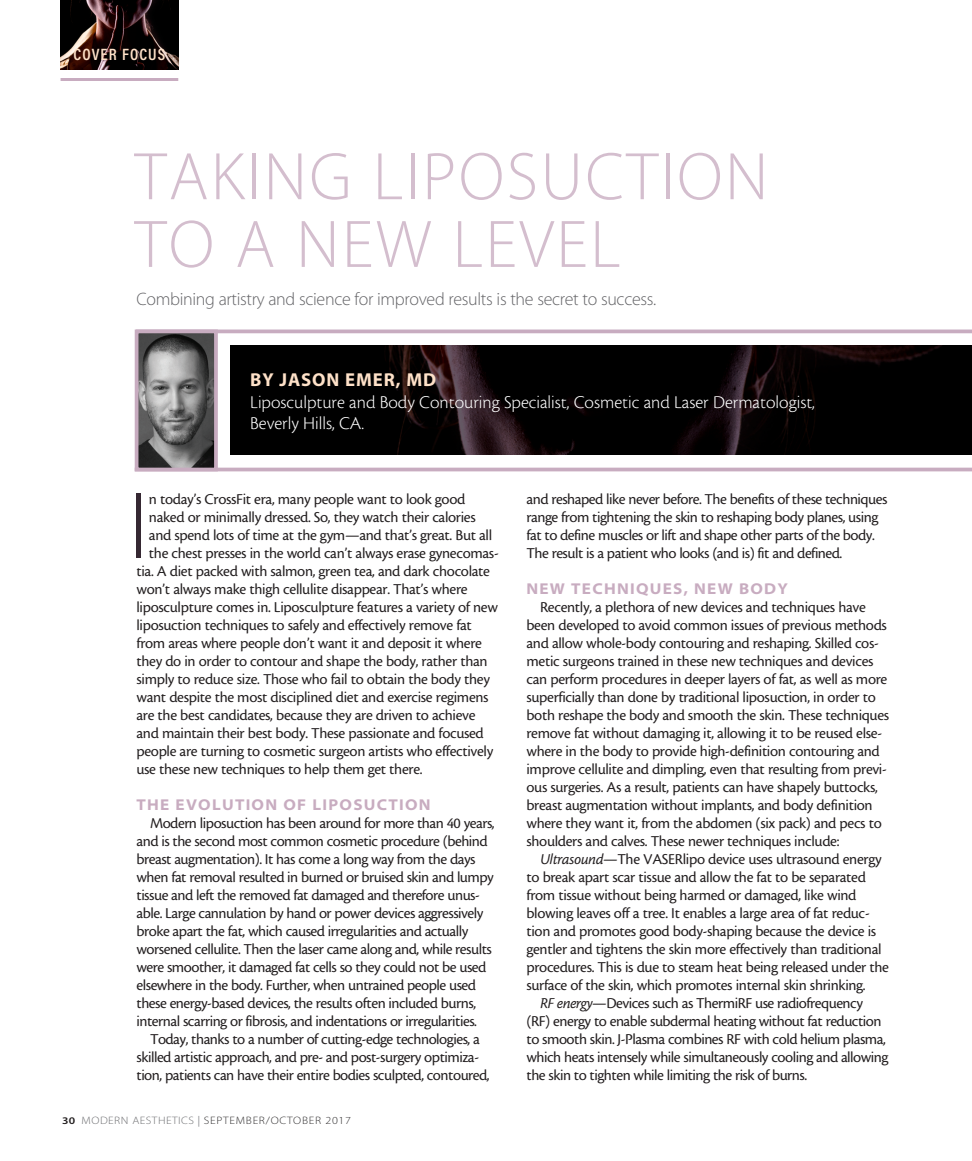
<style>
.page{position:relative;width:972px;height:1161px;background:#fff}
.page>*{position:absolute;margin:0;border:0;box-sizing:border-box;transform-origin:0 0}
.body_first{font:95.85px "Myriad MM 215 600";color:#352832}
.deck{font:67.8px/67.7px "Myriad MM 215 600";letter-spacing:.035em;color:#d4bece}
.byline{font:18.75px/21.8px "Cronos MM 250 12";color:#fff}
.byline-2{font:18.75px "Myriad MM 700 600";letter-spacing:.045em;color:#fee1c8}
.deck-2{font:18px "Myriad MM 215 600";letter-spacing:-.02em;color:#636366}
.t1{font:600 16.5px "Acumin Pro Cond";letter-spacing:.065em;color:#fee1c8}
.body{font:15.75px/18px "Cronos MM 408 10";letter-spacing:-.03em;color:#231f20}
.body_first-2{font:15.75px "Cronos MM 408 10";letter-spacing:-.02em;color:#231f20}
.subhead{font:15.75px "Myriad MM 700 700";letter-spacing:.08em;color:#c8acc0}
.t2{font:10.8px "Myriad MM 215 600";letter-spacing:.06em;color:#312f30;scale:1.11 1}
.s1{font-family:"Myriad MM 565 600";font-size:10.2px;color:#231f20}
.s2{color:#6c6d70}
.s3{font-family:"Myriad MM 400 600";color:#939598}
.s4{font-family:"Cronos MM It 408 10"}
</style>
<div class="page">
<img style="left:61px;top:0;width:117px;height:69px">
<hr style="left:61px;top:78px;width:117px;height:3px;background:#c8acc0">
<hr style="left:136px;top:330px;width:836px;height:3px;background:#c8acc0">
<svg style="left:231px;top:345px;width:741px;height:110px;fill:#000"></svg>
<hr style="left:135px;top:468px;width:837px;height:3px;background:#c8acc0">
<svg style="left:134px;top:329px;width:86px;height:143px"></svg>
<p class="t1" style="left:74px;top:43px;width:93px">COVER FOCUS</p>
<p class="deck" style="left:135px;top:146px;width:635px">TAKING LIPOSUCTION<br>TO A NEW LEVEL</p>
<p class="deck-2" style="left:136px;top:290px;width:521px">Combining artistry and science for improved results is the secret to success.</p>
<p class="byline-2" style="left:250px;top:370px;width:187px">BY JASON EMER, MD</p>
<p class="byline" style="left:250px;top:391px;width:566px">Liposculpture and Body Contouring Specialist, Cosmetic and Laser Dermatologist,<br>Beverly Hills, CA.</p>
<p class="body_first" style="left:129px;top:480px;width:22px">I</p>
<p class="body_first-2" style="left:149px;top:491px;width:318px">n today’s CrossFit era, many people want to look good</p>
<p class="body_first-2" style="left:149px;top:509px;width:328px">naked or minimally dressed. So, they watch their calories</p>
<p class="body_first-2" style="left:149px;top:527px;width:345px">and spend lots of time at the gym—and that’s great. But all</p>
<p class="body_first-2" style="left:149px;top:545px;width:351px">the chest presses in the world can’t always erase gynecomas-</p>
<p class="body_first-2" style="left:136px;top:563px;width:355px">tia. A diet packed with salmon, green tea, and dark chocolate</p>
<p class="body_first-2" style="left:136px;top:581px;width:333px">won’t always make thigh cellulite disappear. That’s where</p>
<p class="body_first-2" style="left:136px;top:599px;width:363px">liposculpture comes in. Liposculpture features a variety of new</p>
<p class="body_first-2" style="left:136px;top:617px;width:337px">liposuction techniques to safely and effectively remove fat</p>
<p class="body_first-2" style="left:136px;top:635px;width:347px">from areas where people don’t want it and deposit it where</p>
<p class="body_first-2" style="left:136px;top:653px;width:353px">they do in order to contour and shape the body, rather than</p>
<p class="body_first-2" style="left:136px;top:671px;width:355px">simply to reduce size. Those who fail to obtain the body they</p>
<p class="body_first-2" style="left:136px;top:689px;width:354px">want despite the most disciplined diet and exercise regimens</p>
<p class="body_first-2" style="left:136px;top:707px;width:340px">are the best candidates, because they are driven to achieve</p>
<p class="body_first-2" style="left:136px;top:725px;width:349px">and maintain their best body. These passionate and focused</p>
<p class="body_first-2" style="left:136px;top:743px;width:358px">people are turning to cosmetic surgeon artists who effectively</p>
<p class="body_first-2" style="left:136px;top:761px;width:288px">use these new techniques to help them get there.</p>
<p class="subhead" style="left:136px;top:797px;width:296px">THE EVOLUTION OF LIPOSUCTION</p>
<p class="body" style="left:136px;top:814px;width:360px;text-indent:14px">Modern liposuction has been around for more than 40 years, and is the second most common cosmetic procedure (behind breast augmentation). It has come a long way from the days when fat removal resulted in burned or bruised skin and lumpy tissue and left the removed fat damaged and therefore unus&shy;able. Large cannulation by hand or power devices aggressively broke apart the fat, which caused irregularities and actually worsened cellulite. Then the laser came along and, while results were smoother, it damaged fat cells so they could not be used elsewhere in the body. Further, when untrained people used these energy-based devices, the results often included burns, internal scarring or fibrosis, and indentations or irregularities.</p>
<p class="body" style="left:136px;top:1030px;width:355px;text-indent:14px">Today, thanks to a number of cutting-edge technologies, a skilled artistic approach, and pre- and post-surgery optimiza&shy;tion, patients can have their entire bodies sculpted, contoured,</p>
<p class="t2" style="left:62px;top:1115px;width:262px"><span class="s1">30</span> <span class="s2">MODERN AESTHETICS</span> <span class="s3">|</span> SEPTEMBER/OCTOBER 2017</p>
<p class="body" style="left:526px;top:490px;width:363px">and reshaped like never before. The benefits of these techniques range from tightening the skin to reshaping body planes, using fat to define muscles or lift and shape other parts of the body.<br>The result is a patient who looks (and is) fit and defined.</p>
<p class="subhead" style="left:526px;top:581px;width:263px">NEW TECHNIQUES, NEW BODY</p>
<p class="body" style="left:526px;top:598px;width:364px;text-indent:14px">Recently, a plethora of new devices and techniques have been developed to avoid common issues of previous methods and allow whole-body contouring and reshaping. Skilled cos&shy;metic surgeons trained in these new techniques and devices can perform procedures in deeper layers of fat, as well as more superficially than done by traditional liposuction, in order to both reshape the body and smooth the skin. These techniques remove fat without damaging it, allowing it to be reused else&shy;where in the body to provide high-definition contouring and improve cellulite and dimpling, even that resulting from previ&shy;ous surgeries. As a result, patients can have shapely buttocks, breast augmentation without implants, and body definition where they want it, from the abdomen (six pack) and pecs to shoulders and calves. These newer techniques include:</p>
<p class="body" style="left:526px;top:850px;width:364px;text-indent:14px"><span class="s4">Ultrasound</span>—The VASERlipo device uses ultrasound energy to break apart scar tissue and allow the fat to be separated from tissue without being harmed or damaged, like wind blowing leaves off a tree. It enables a large area of fat reduc&shy;tion and promotes good body-shaping because the device is gentler and tightens the skin more effectively than traditional procedures. This is due to steam heat being released under the surface of the skin, which promotes internal skin shrinking.</p>
<p class="body" style="left:526px;top:994px;width:364px;text-indent:14px"><span class="s4">RF energy</span>—Devices such as ThermiRF use radiofrequency (RF) energy to enable subdermal heating without fat reduction to smooth skin. J-Plasma combines RF with cold helium plasma, which heats intensely while simultaneously cooling and allowing the skin to tighten while limiting the risk of burns.</p>
</div>
